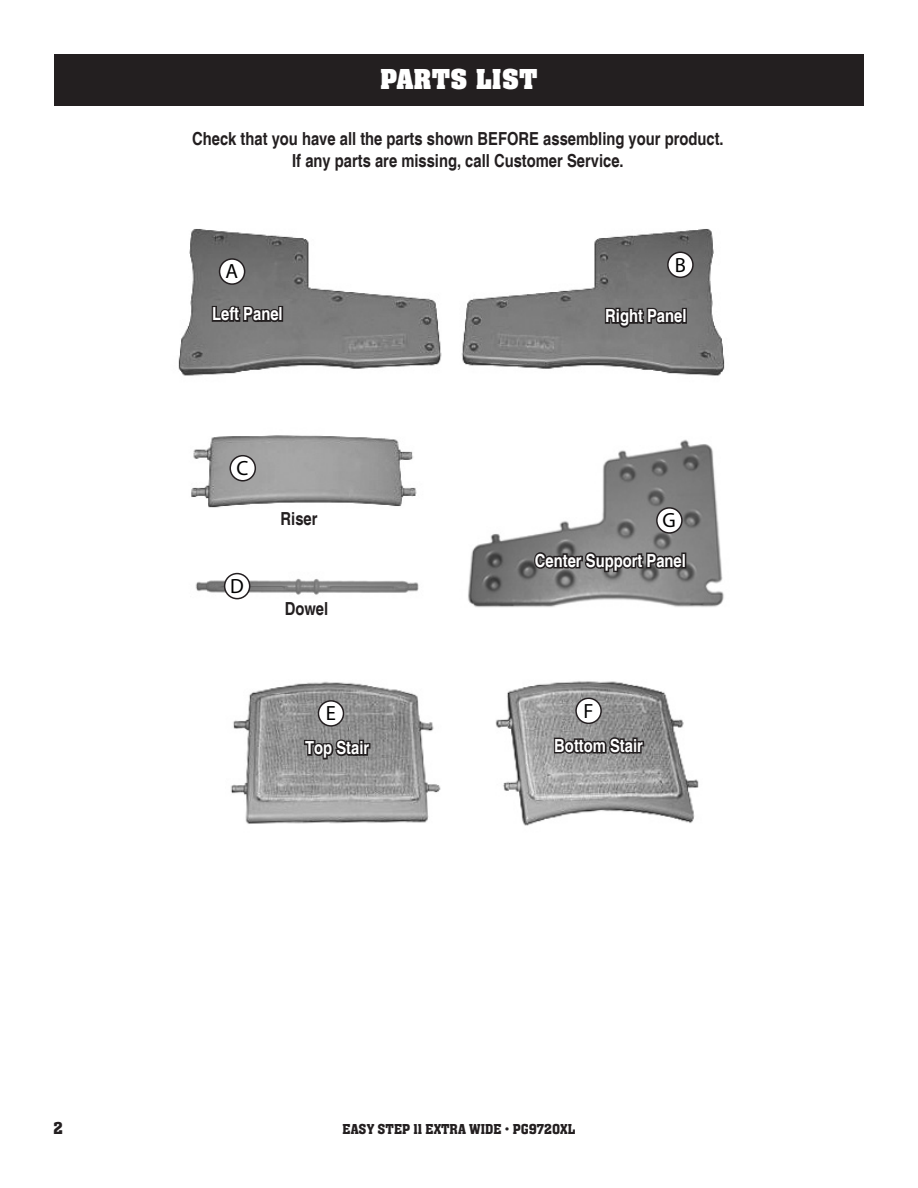
<style>
.page{position:relative;width:918px;height:1188px;background:#fff}
.page>*{position:absolute;margin:0;border:0;box-sizing:border-box;transform-origin:0 0}
.t1{font:700 30px "Aachen Std";color:#fff}
.t2{font:20.55px "Myriad Pro";color:#000}
.t3{font:700 condensed 18px "Helvetica";color:#231f20}
.t4{font:700 condensed 18px "Helvetica";color:#fff}
.t5{font:500 18px "Aachen Std";color:#231f20}
.t6{font:500 15px "Aachen Std";color:#231f20}
</style>
<div class="page">
<div style="left:54px;top:54px;width:810px;height:52px;background:#231f20"></div>
<img style="left:178px;top:229px;width:547px;height:597px">
<svg style="left:302px;top:737px;width:70px;height:24px;background:#595758"></svg>
<svg style="left:552px;top:735px;width:94px;height:25px;background:#5d5b5b"></svg>
<svg style="left:532px;top:550px;width:156px;height:24px;background:#525050"></svg>
<svg style="left:210px;top:304px;width:75px;height:21px;background:#484647"></svg>
<svg style="left:603px;top:305px;width:85px;height:25px;background:#4c4a4b"></svg>
<div style="left:220px;top:259px;width:25px;height:25px;background:#fff;border-radius:50%"></div>
<div style="left:219px;top:258px;width:26px;height:27px;border:2px solid #241f21;border-radius:50%"></div>
<div style="left:668px;top:252px;width:25px;height:25px;background:#fff;border-radius:50%"></div>
<div style="left:667px;top:252px;width:27px;height:26px;border:2px solid #241f21;border-radius:50%"></div>
<div style="left:230px;top:456px;width:25px;height:25px;background:#fff;border-radius:50%"></div>
<div style="left:229px;top:455px;width:27px;height:27px;border:2px solid #241f21;border-radius:50%"></div>
<div style="left:657px;top:508px;width:25px;height:25px;background:#fff;border-radius:50%"></div>
<div style="left:656px;top:507px;width:27px;height:27px;border:2px solid #241f21;border-radius:50%"></div>
<div style="left:318px;top:701px;width:26px;height:25px;background:#fff;border-radius:50%"></div>
<div style="left:318px;top:700px;width:26px;height:27px;border:2px solid #241f21;border-radius:50%"></div>
<div style="left:576px;top:698px;width:25px;height:25px;background:#fff;border-radius:50%"></div>
<div style="left:575px;top:698px;width:27px;height:26px;border:2px solid #241f21;border-radius:50%"></div>
<div style="left:225px;top:574px;width:25px;height:25px;background:#fff;border-radius:50%"></div>
<div style="left:224px;top:573px;width:26px;height:26px;border:2px solid #241f21;border-radius:50%"></div>
<p class="t1" style="left:380px;top:63px;width:159px">PARTS LIST</p>
<p class="t3" style="left:192px;top:128px;width:533px">Check that you have all the parts shown BEFORE assembling your product.</p>
<p class="t3" style="left:292px;top:149px;width:333px">If any parts are missing, call Customer Service.</p>
<p class="t2" style="left:226px;top:259px;width:14px">A</p>
<p class="t2" style="left:675px;top:252px;width:13px">B</p>
<p class="t4" style="left:212px;top:303px;width:72px">Left Panel</p>
<p class="t4" style="left:605px;top:305px;width:83px">Right Panel</p>
<p class="t2" style="left:237px;top:456px;width:13px">C</p>
<p class="t2" style="left:230px;top:573px;width:15px">D</p>
<p class="t3" style="left:281px;top:508px;width:38px">Riser</p>
<p class="t3" style="left:285px;top:598px;width:45px">Dowel</p>
<p class="t2" style="left:663px;top:508px;width:15px">G</p>
<p class="t4" style="left:535px;top:550px;width:152px">Center Support Panel</p>
<p class="t2" style="left:326px;top:701px;width:12px">E</p>
<p class="t2" style="left:583px;top:698px;width:12px">F</p>
<p class="t4" style="left:305px;top:737px;width:65px">Top Stair</p>
<p class="t4" style="left:554px;top:735px;width:90px">Bottom Stair</p>
<p class="t5" style="left:53px;top:1118px;width:11px">2</p>
<p class="t6" style="left:342px;top:1121px;width:234px">EASY STEP 11 EXTRA WIDE • PG9720XL</p>
</div>
